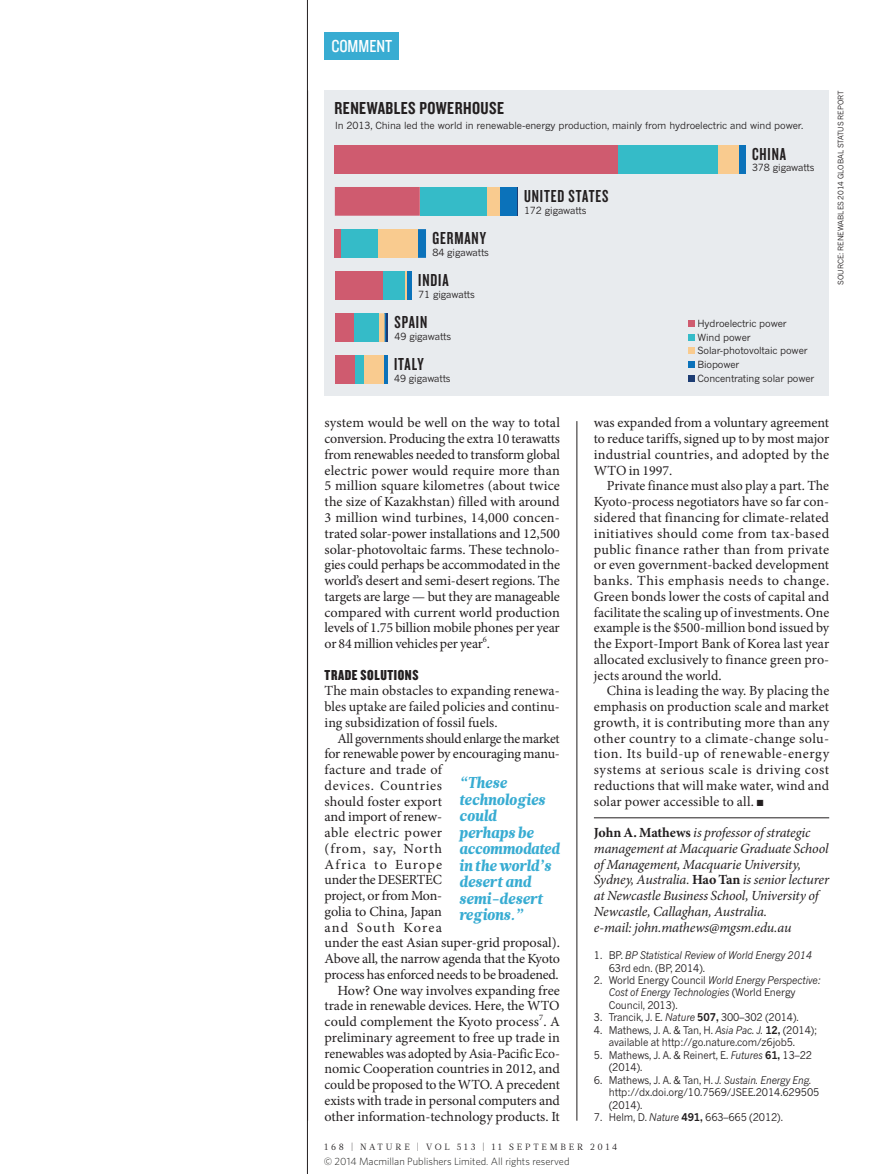
<style>
.page{position:relative;width:893px;height:1174px;background:#fff}
.page>*{position:absolute;margin:0;border:0;box-sizing:border-box;transform-origin:0 0}
.t1{font:18px "Knockout 48 Featherweight";letter-spacing:.05em;color:#231f20}
.t2{font:18px "Knockout 49 Liteweight";letter-spacing:.025em;color:#231f20}
.t3{font:18px "Knockout 29 Junior Ltweight";color:#fff}
.PULL_QUOTE{font:italic 900 15.75px/16.5px "Glosa Math";letter-spacing:-.015em;color:#38acd2;scale:.95 1}
.CROSSHEAD{font:15px "Knockout 69 Full Liteweight";letter-spacing:.04em;color:#231f20}
.BODY_INDENT{font:13.95px/15.8px "Minion Pro";letter-spacing:-.005em;color:#231f20;text-align:justify}
.AUTHOR_DETAILS{font:italic 13.95px/15.8px "Minion Pro";letter-spacing:-.015em;color:#231f20}
.BODY_1ST_PARA{font:13.95px/15.8px "Minion Pro";letter-spacing:.005em;color:#231f20;text-align:justify}
.EMAIL{font:italic 13.95px "Minion Pro";letter-spacing:-.015em;color:#231f20}
.REFS{font:10.5px/12.5px "News Gothic MTOT";letter-spacing:-.01em;color:#231f20;scale:.95 1}
.REFS-2{font:italic 10.5px/12.5px "News Gothic MTOT";letter-spacing:-.01em;color:#231f20;scale:.95 1}
.t4{font:300 10.5px "Whitney";color:#1d1d1b}
.t5{font:9.75px "News Gothic MTOT";letter-spacing:-.01em;color:#231f20}
.t6{font:9px "Glosa Math";letter-spacing:.305em;color:#231f20}
.PIC_CREDIT{font:7.5px "News Gothic MTOT";color:#231f20}
.s1{font-weight:700;font-style:normal}
.s2{font-style:normal}
.s3{font-style:italic}
.s4{font-weight:700}
</style>
<div class="page">
<hr style="left:594px;top:817px;width:235px;height:1px;background:#231f20">
<hr style="left:307px;top:0;width:1px;height:1174px;background:#231f20">
<div style="left:325px;top:90px;width:504px;height:306px;background:#e8ebee"></div>
<div style="left:688px;top:361px;width:6px;height:7px;background:#0b72ba"></div>
<svg style="left:688px;top:320px;width:6px;height:6px"></svg>
<svg style="left:688px;top:348px;width:6px;height:6px"></svg>
<svg style="left:688px;top:375px;width:6px;height:6px"></svg>
<svg style="left:688px;top:334px;width:6px;height:6px"></svg>
<div style="left:739px;top:145px;width:7px;height:28px;background:#0b72ba"></div>
<div style="left:717px;top:145px;width:22px;height:28px;background:#f9cb8f"></div>
<div style="left:618px;top:145px;width:99px;height:28px;background:#35bbc8"></div>
<div style="left:335px;top:145px;width:283px;height:28px;background:#cf5b6f"></div>
<svg style="left:517px;top:187px;width:1px;height:29px"></svg>
<div style="left:499px;top:187px;width:18px;height:29px;background:#0b72ba"></div>
<div style="left:486px;top:187px;width:13px;height:29px;background:#f9cb8f"></div>
<div style="left:420px;top:187px;width:66px;height:29px;background:#35bbc8"></div>
<div style="left:335px;top:187px;width:85px;height:29px;background:#cf5b6f"></div>
<div style="left:417px;top:229px;width:9px;height:29px;background:#0b72ba"></div>
<div style="left:378px;top:229px;width:39px;height:29px;background:#f9cb8f"></div>
<div style="left:341px;top:229px;width:37px;height:29px;background:#35bbc8"></div>
<div style="left:335px;top:229px;width:6px;height:29px;background:#cf5b6f"></div>
<hr style="left:386px;top:313px;width:2px;height:29px;background:#1c3c73">
<svg style="left:385px;top:313px;width:1px;height:29px"></svg>
<div style="left:378px;top:313px;width:7px;height:29px;background:#f9cb8f"></div>
<div style="left:353px;top:313px;width:25px;height:29px;background:#35bbc8"></div>
<div style="left:335px;top:313px;width:18px;height:29px;background:#cf5b6f"></div>
<div style="left:383px;top:355px;width:5px;height:29px;background:#0b72ba"></div>
<div style="left:364px;top:355px;width:19px;height:29px;background:#f9cb8f"></div>
<div style="left:355px;top:355px;width:9px;height:29px;background:#35bbc8"></div>
<div style="left:335px;top:355px;width:20px;height:29px;background:#cf5b6f"></div>
<div style="left:407px;top:271px;width:5px;height:29px;background:#0b72ba"></div>
<hr style="left:405px;top:271px;width:2px;height:29px;background:#f9cb8f">
<div style="left:383px;top:271px;width:22px;height:29px;background:#35bbc8"></div>
<div style="left:335px;top:271px;width:48px;height:29px;background:#cf5b6f"></div>
<hr style="left:577px;top:421px;width:1px;height:699px;background:#231f20">
<div style="left:325px;top:32px;width:74px;height:27px;background:#38acd2"></div>
<p class="t3" style="left:331px;top:34px;width:62px">COMMENT</p>
<p class="t2" style="left:335px;top:97px;width:171px">RENEWABLES POWERHOUSE</p>
<p class="t5" style="left:335px;top:119px;width:470px">In 2013, China led the world in renewable-energy production, mainly from hydroelectric and wind power.</p>
<p class="t1" style="left:432px;top:227px;width:55px">GERMANY</p>
<p class="t5" style="left:432px;top:246px;width:58px">84 gigawatts</p>
<p class="t1" style="left:418px;top:269px;width:32px">INDIA</p>
<p class="t5" style="left:418px;top:288px;width:58px">71 gigawatts</p>
<p class="t1" style="left:395px;top:311px;width:34px">SPAIN</p>
<p class="t5" style="left:395px;top:330px;width:58px">49 gigawatts</p>
<p class="t1" style="left:394px;top:353px;width:31px">ITALY</p>
<p class="t5" style="left:394px;top:372px;width:58px">49 gigawatts</p>
<p class="t1" style="left:524px;top:185px;width:86px">UNITED STATES</p>
<p class="t5" style="left:524px;top:204px;width:64px">172 gigawatts</p>
<p class="t1" style="left:752px;top:143px;width:36px">CHINA</p>
<p class="t5" style="left:752px;top:162px;width:64px">378 gigawatts</p>
<p class="t5" style="left:697px;top:317px;width:91px">Hydroelectric power</p>
<p class="t5" style="left:697px;top:345px;width:112px">Solar-photovoltaic power</p>
<p class="t5" style="left:697px;top:372px;width:118px">Concentrating solar power</p>
<p class="t5" style="left:697px;top:331px;width:55px">Wind power</p>
<p class="t5" style="left:697px;top:359px;width:43px">Biopower</p>
<p class="PIC_CREDIT" style="left:836px;top:285px;width:196px;rotate:-90deg">SOURCE: RENEWABLES 2014 GLOBAL STATUS REPORT</p>
<p class="BODY_INDENT" style="left:325px;top:415px;width:237px">system would be well on the way to total conversion. Producing the extra 10 terawatts from renewables needed to transform global electric power would require more than 5 million square kilometres (about twice the size of Kazakhstan) filled with around 3 million wind turbines, 14,000 concen&shy;trated solar-power installations and 12,500 solar-photovoltaic farms. These technolo&shy;gies could perhaps be accommodated in the world’s desert and semi-desert regions. The targets are large — but they are manageable compared with current world production levels of 1.75 billion mobile phones per year or 84 million vehicles per year<sup>6</sup>.</p>
<p class="CROSSHEAD" style="left:325px;top:665px;width:95px">TRADE SOLUTIONS</p>
<p class="BODY_1ST_PARA" style="left:325px;top:683px;width:237px">The main obstacles to expanding renewa&shy;bles uptake are failed policies and continu&shy;ing subsidization of fossil fuels.</p>
<p class="BODY_INDENT" style="left:325px;top:730px;width:237px;text-align:left;text-indent:13px">All governments should enlarge the market for renewable power by encouraging manu&shy;facture and trade of<br>devices. Countries<br>should foster export<br>and import of renew-<br>able electric power<br>(from, say, North<br>Africa to Europe<br>under the DESERTEC<br>project, or from Mon-<br>golia to China, Japan<br>and South Korea<br>under the east Asian super-grid proposal).<br>Above all, the narrow agenda that the Kyoto process has enforced needs to be broadened.</p>
<p class="BODY_INDENT" style="left:325px;top:982px;width:237px;text-indent:13px">How? One way involves expanding free trade in renewable devices. Here, the WTO could complement the Kyoto process<sup>7</sup>. A preliminary agreement to free up trade in renewables was adopted by Asia-Pacific Eco&shy;nomic Cooperation countries in 2012, and could be proposed to the WTO. A precedent exists with trade in personal computers and other information-technology products. It</p>
<p class="PULL_QUOTE" style="left:459px;top:774px;width:108px">“These technologies could<br>perhaps be accommodated in the world’s desert and semi-desert regions.”</p>
<p class="BODY_INDENT" style="left:594px;top:415px;width:237px">was expanded from a voluntary agreement to reduce tariffs, signed up to by most major industrial countries, and adopted by the WTO in 1997.</p>
<p class="BODY_INDENT" style="left:594px;top:478px;width:237px;text-indent:13px">Private finance must also play a part. The Kyoto-process negotiators have so far con&shy;sidered that financing for climate-related initiatives should come from tax-based public finance rather than from private or even government-backed development banks. This emphasis needs to change.<br>Green bonds lower the costs of capital and facilitate the scaling up of investments. One example is the $500-million bond issued by the Export-Import Bank of Korea last year allocated exclusively to finance green pro&shy;jects around the world.</p>
<p class="BODY_INDENT" style="left:594px;top:683px;width:237px;text-indent:13px">China is leading the way. By placing the emphasis on production scale and market growth, it is contributing more than any other country to a climate-change solu&shy;tion. Its build-up of renewable-energy systems at serious scale is driving cost reductions that will make water, wind and solar power accessible to all. ■</p>
<p class="AUTHOR_DETAILS" style="left:594px;top:825px;width:237px"><span class="s1">John A. Mathews</span> is professor of strategic management at Macquarie Graduate School of Management, Macquarie University, Sydney, Australia. <span class="s1">Hao Tan</span> is senior lecturer at Newcastle Business School, University of Newcastle, Callaghan, Australia.</p>
<p class="EMAIL" style="left:594px;top:918px;width:199px">e-mail: john.mathews@mgsm.edu.au</p>
<p class="REFS-2" style="left:609px;top:949px;width:216px;text-indent:-15px"><span class="s2">1. BP.</span> BP Statistical Review of World Energy 2014<br><span class="s2">63rd edn. (BP, 2014).</span></p>
<p class="REFS-2" style="left:609px;top:974px;width:225px;text-indent:-15px"><span class="s2">2. World Energy Council</span> World Energy Perspective:<br>Cost of Energy Technologies <span class="s2">(World Energy<br>Council, 2013).</span></p>
<p class="REFS" style="left:594px;top:1011px;width:217px">3. Trancik, J. E. <span class="s3">Nature</span> <span class="s4">507,</span> 300–302 (2014).</p>
<p class="REFS" style="left:609px;top:1023px;width:221px;text-indent:-15px">4. Mathews, J. A. &amp; Tan, H. <span class="s3">Asia Pac. J.</span> <span class="s4">12,</span> (2014); available at http://go.nature.com/z6job5.</p>
<p class="REFS" style="left:609px;top:1048px;width:216px;text-indent:-15px">5. Mathews, J. A. &amp; Reinert, E. <span class="s3">Futures</span> <span class="s4">61,</span> 13–22 (2014).</p>
<p class="REFS" style="left:609px;top:1073px;width:223px;text-indent:-15px">6. Mathews, J. A. &amp; Tan, H. <span class="s3">J. Sustain. Energy Eng. </span>http://dx.doi.org/10.7569/JSEE.2014.629505 (2014).</p>
<p class="REFS" style="left:594px;top:1110px;width:200px">7. Helm, D. <span class="s3">Nature</span> <span class="s4">491,</span> 663–665 (2012).</p>
<p class="t6" style="left:325px;top:1141px;width:294px">168 | NATURE | VOL 513 | 11 SEPTEMBER 2014</p>
<p class="t4" style="left:324px;top:1154px;width:247px">© 2014 Macmillan Publishers Limited. All rights reserved</p>
</div>
